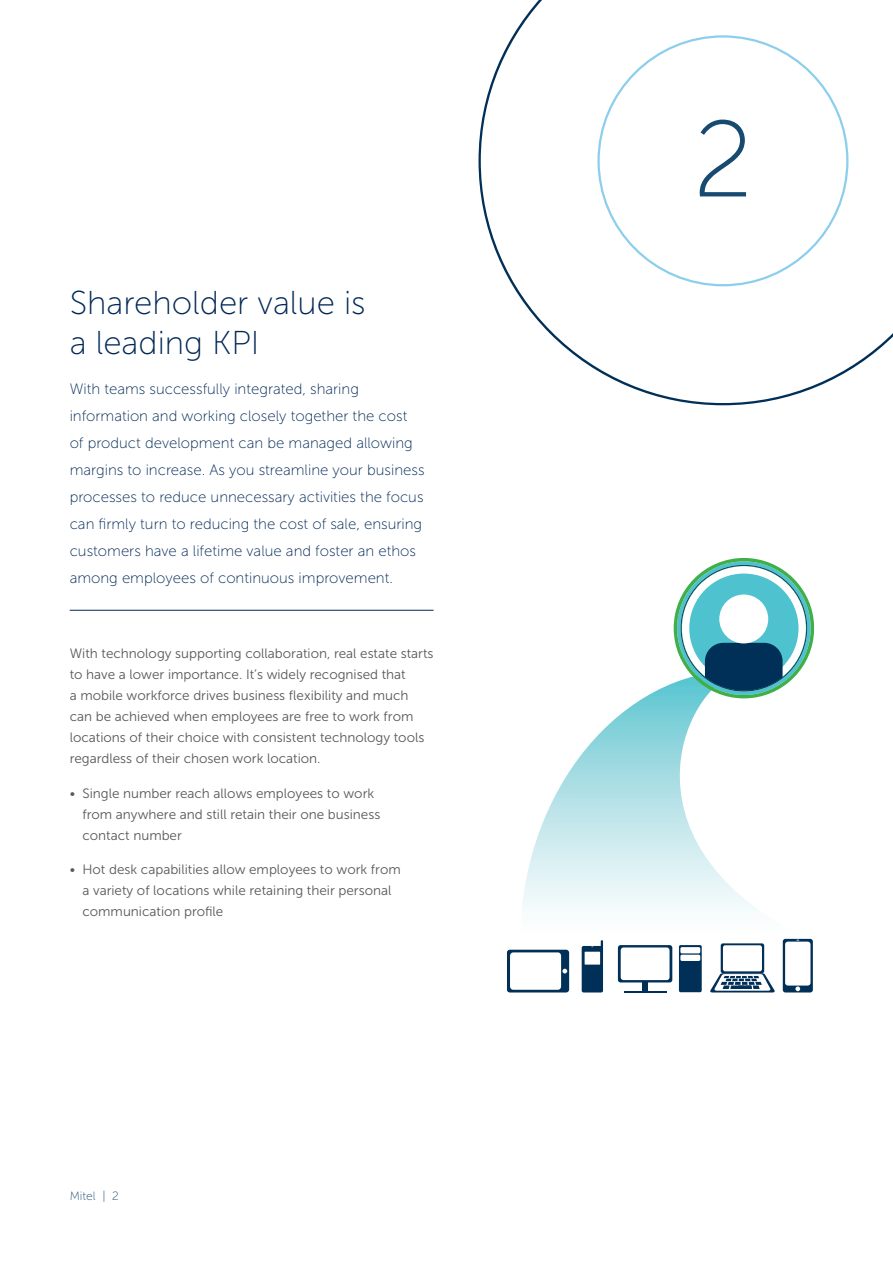
<style>
.page{position:relative;width:893px;height:1263px;background:#fff}
.page>*{position:absolute;margin:0;border:0;box-sizing:border-box;transform-origin:0 0}
.Body_subhead_3{font:108px "Museo Sans 100";color:#174a70}
.Chapter_heading_dark{font:33px/39.6px "Museo Sans 100";color:#002855}
.Chapter_Intro_paragr{font:15px/27px "Museo Sans 100";color:#002855}
.body_text{font:13.5px/21px "Museo Sans 300";color:#57585a}
.body_text_bullets{font:13.5px/21px "Museo Sans 300";color:#57585a}
.body{font:12px "Museo Sans 100";color:#204e75}
</style>
<div class="page">
<hr style="left:70px;top:610px;width:364px;height:1px;background:#002855">
<svg style="left:478px;top:0;width:415px;height:405px"></svg>
<svg style="left:783px;top:939px;width:30px;height:53px"></svg>
<svg style="left:710px;top:943px;width:65px;height:49px"></svg>
<svg style="left:507px;top:950px;width:62px;height:42px"></svg>
<svg style="left:618px;top:945px;width:54px;height:37px"></svg>
<div style="left:642px;top:982px;width:6px;height:10px;background:#002f57"></div>
<hr style="left:624px;top:991px;width:42px;height:1px;background:#002f57">
<svg style="left:679px;top:945px;width:23px;height:47px"></svg>
<div style="left:680px;top:947px;width:20px;height:6px;background:#fff;border-radius:2px"></div>
<div style="left:680px;top:955px;width:20px;height:6px;background:#fff;border-radius:2px"></div>
<svg style="left:582px;top:940px;width:21px;height:52px"></svg>
<div style="left:585px;top:952px;width:15px;height:12px;background:#fff"></div>
<svg style="left:522px;top:683px;width:237px;height:228px"></svg>
<svg style="left:674px;top:558px;width:140px;height:140px"></svg>
<div style="left:719px;top:594px;width:49px;height:49px;background:#fff;border-radius:50%"></div>
<p class="Chapter_heading_dark" style="left:70px;top:283px;width:297px">Shareholder value is a leading KPI</p>
<p class="Chapter_Intro_paragr" style="left:70px;top:376px;width:356px">With teams successfully integrated, sharing information and working closely together the cost of product development can be managed allowing margins to increase. As you streamline your business processes to reduce unnecessary activities the focus can firmly turn to reducing the cost of sale, ensuring customers have a lifetime value and foster an ethos among employees of continuous improvement.</p>
<p class="body_text" style="left:70px;top:643px;width:365px">With technology supporting collaboration, real estate starts to have a lower importance. It’s widely recognised that<br>a mobile workforce drives business flexibility and much can be achieved when employees are free to work from locations of their choice with consistent technology tools regardless of their chosen work location.</p>
<p class="body_text_bullets" style="left:82px;top:782px;width:299px;text-indent:-13px">• Single number reach allows employees to work from anywhere and still retain their one business contact number</p>
<p class="body_text_bullets" style="left:82px;top:859px;width:320px;text-indent:-13px">• Hot desk capabilities allow employees to work from a variety of locations while retaining their personal communication profile</p>
<p class="body" style="left:70px;top:1189px;width:51px">Mitel | 2</p>
<p class="Body_subhead_3" style="left:693px;top:102px;width:62px">2</p>
</div>
